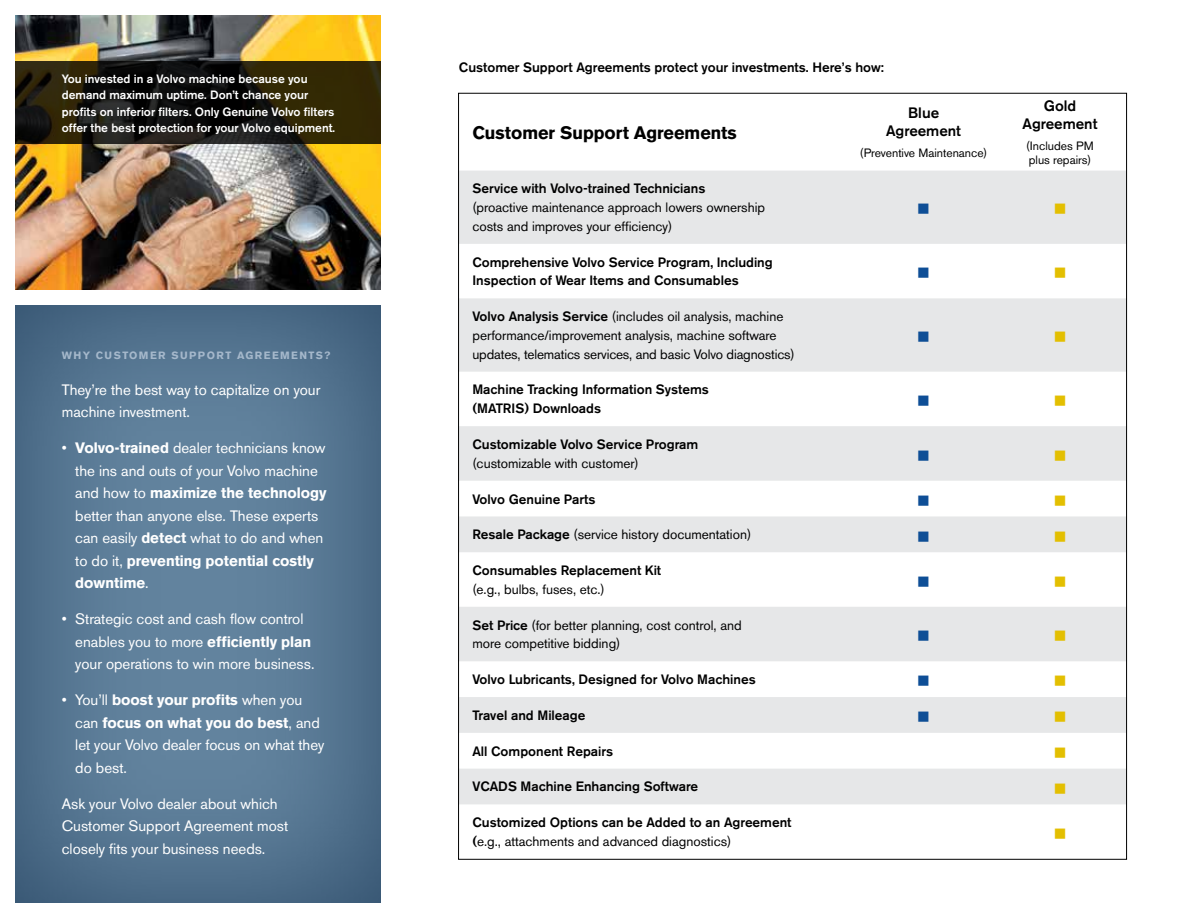
<style>
.page{position:relative;width:1188px;height:918px;background:#fff}
.page>*{position:absolute;margin:0;border:0;box-sizing:border-box;transform-origin:0 0}
.t1{font:700 18px "Volvo Sans Pro";color:#000}
.t2{font:15px/22.5px "Volvo Sans Pro";color:#fff}
.t3{font:500 15px/18px "Volvo Sans Pro";color:#000;text-align:center}
.t4{font:500 13.5px/18.8px "Volvo Sans Pro";color:#000}
.t5{font:13.5px/18.8px "Volvo Sans Pro";color:#000}
.t6{font:500 12px/16.5px "Volvo Sans Pro";color:#fff}
.t7{font:12px/13.5px "Volvo Sans Pro";color:#000}
.t8{font:700 10.5px "Volvo Sans Pro";letter-spacing:.135em;color:#a5b8cb}
.s1{font-weight:700}
.s2{font-weight:500}
.s3{font-weight:400}
</style>
<div class="page">
<div style="left:15px;top:303px;width:367px;height:600px;background:#62839e;opacity:.89"></div>
<img style="left:15px;top:15px;width:366px;height:275px">
<svg style="left:460px;top:171px;width:665px;height:633px;fill:#e6e7e8"></svg>
<svg style="left:15px;top:62px;width:366px;height:82px;background:#1e1a0b"></svg>
<svg style="left:919px;top:204px;width:10px;height:10px"></svg>
<svg style="left:1055px;top:204px;width:10px;height:10px"></svg>
<svg style="left:919px;top:268px;width:10px;height:10px"></svg>
<svg style="left:1055px;top:268px;width:10px;height:10px"></svg>
<svg style="left:919px;top:332px;width:10px;height:10px"></svg>
<svg style="left:1055px;top:332px;width:10px;height:10px"></svg>
<svg style="left:919px;top:395px;width:10px;height:11px"></svg>
<svg style="left:1055px;top:395px;width:10px;height:11px"></svg>
<svg style="left:919px;top:450px;width:10px;height:10px"></svg>
<svg style="left:1055px;top:450px;width:10px;height:10px"></svg>
<svg style="left:919px;top:495px;width:10px;height:10px"></svg>
<svg style="left:1055px;top:495px;width:10px;height:10px"></svg>
<svg style="left:919px;top:531px;width:10px;height:10px"></svg>
<svg style="left:1055px;top:531px;width:10px;height:10px"></svg>
<svg style="left:919px;top:576px;width:10px;height:10px"></svg>
<svg style="left:1055px;top:576px;width:10px;height:10px"></svg>
<svg style="left:919px;top:631px;width:10px;height:10px"></svg>
<svg style="left:1055px;top:631px;width:10px;height:10px"></svg>
<svg style="left:919px;top:676px;width:10px;height:10px"></svg>
<svg style="left:1055px;top:676px;width:10px;height:10px"></svg>
<svg style="left:919px;top:712px;width:10px;height:10px"></svg>
<svg style="left:1055px;top:712px;width:10px;height:10px"></svg>
<svg style="left:1055px;top:747px;width:10px;height:11px"></svg>
<svg style="left:1055px;top:783px;width:10px;height:10px"></svg>
<p class="t6" style="left:62px;top:70px;width:275px">You invested in a Volvo machine because you demand maximum uptime. Don’t chance your profits on inferior filters. Only Genuine Volvo filters offer the best protection for your Volvo equipment.</p>
<p class="t8" style="left:62px;top:349px;width:270px">Why customer support agreements?</p>
<p class="t2" style="left:62px;top:378px;width:260px">They’re the best way to capitalize on your machine investment.</p>
<p class="t2" style="left:75px;top:437px;width:253px;text-indent:-14px">• <span class="s1">Volvo-trained</span> dealer technicians know the ins and outs of your Volvo machine and how to <span class="s1">maximize the technology </span>better than anyone else. These experts can easily <span class="s1">detect</span> what to do and when to do it, <span class="s1">preventing potential costly downtime</span>.</p>
<p class="t2" style="left:75px;top:608px;width:241px;text-indent:-14px">• Strategic cost and cash flow control enables you to more <span class="s1">efficiently plan </span>your operations to win more business.</p>
<p class="t2" style="left:75px;top:689px;width:251px;text-indent:-14px">• You’ll <span class="s1">boost your profits</span> when you can <span class="s1">focus on what you do best</span>, and let your Volvo dealer focus on what they do best.</p>
<p class="t2" style="left:62px;top:792px;width:228px">Ask your Volvo dealer about which<br>Customer Support Agreement most closely fits your business needs.</p>
<p class="t4" style="left:459px;top:58px;width:427px">Customer Support Agreements protect your investments. Here’s how:</p>
<p class="t1" style="left:472px;top:122px;width:266px">Customer Support Agreements</p>
<p class="t4" style="left:472px;top:179px;width:234px">Service with Volvo-trained Technicians</p>
<p class="t5" style="left:472px;top:198px;width:294px">(proactive maintenance approach lowers ownership costs and improves your efficiency)</p>
<p class="t4" style="left:472px;top:252px;width:302px">Comprehensive Volvo Service Program, Including<br>Inspection of Wear Items and Consumables</p>
<p class="t5" style="left:472px;top:307px;width:324px"><span class="s2">Volvo Analysis Service</span> (includes oil analysis, machine performance/improvement analysis, machine software updates, telematics services, and basic Volvo diagnostics)</p>
<p class="t4" style="left:472px;top:380px;width:238px">Machine Tracking Information Systems (MATRIS) Downloads</p>
<p class="t4" style="left:472px;top:435px;width:227px">Customizable Volvo Service Program</p>
<p class="t5" style="left:472px;top:454px;width:168px">(customizable with customer)</p>
<p class="t4" style="left:472px;top:489px;width:125px">Volvo Genuine Parts</p>
<p class="t5" style="left:472px;top:525px;width:280px"><span class="s2">Resale Package</span> (service history documentation)</p>
<p class="t4" style="left:472px;top:561px;width:190px">Consumables Replacement Kit</p>
<p class="t5" style="left:472px;top:580px;width:134px">(e.g., bulbs, fuses, etc.)</p>
<p class="t5" style="left:472px;top:615px;width:271px"><span class="s2">Set Price</span> (for better planning, cost control, and more competitive bidding)</p>
<p class="t4" style="left:472px;top:670px;width:285px">Volvo Lubricants, Designed for Volvo Machines</p>
<p class="t4" style="left:472px;top:706px;width:114px">Travel and Mileage</p>
<p class="t4" style="left:472px;top:741px;width:142px">All Component Repairs</p>
<p class="t4" style="left:472px;top:777px;width:227px">VCADS Machine Enhancing Software</p>
<p class="t4" style="left:472px;top:813px;width:321px">Customized Options can be Added to an Agreement (<span class="s3">e.g., attachments and advanced diagnostics)</span></p>
<p class="t3" style="left:886px;top:104px;width:76px">Blue<br>Agreement</p>
<p class="t7" style="left:860px;top:146px;width:129px">(Preventive M aintenance)</p>
<p class="t3" style="left:1023px;top:97px;width:76px">Gold<br>Agreement</p>
<p class="t7" style="left:1026px;top:139px;width:67px">(Includes PM plus repairs)</p>
</div>
